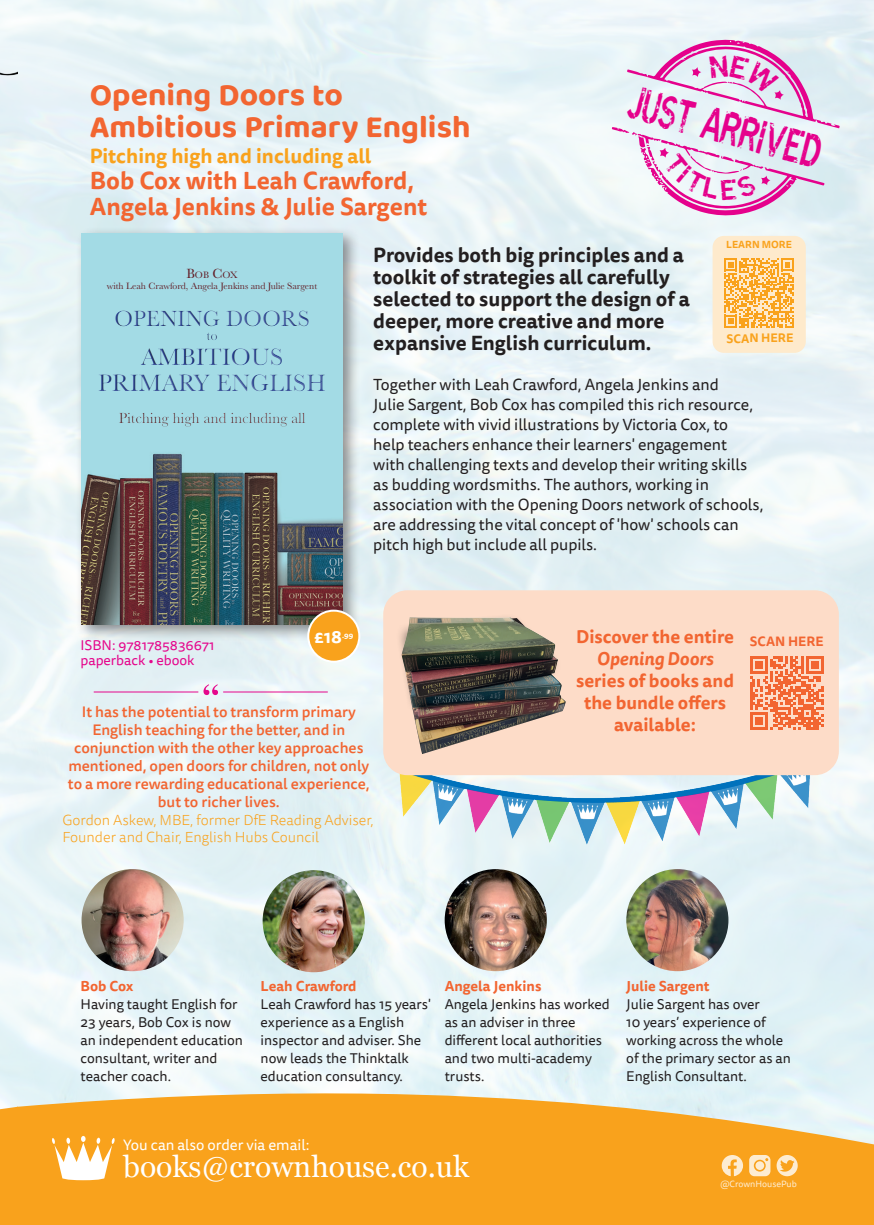
<style>
.page{position:relative;width:874px;height:1225px;background:#fff}
.page>*{position:absolute;margin:0;border:0;box-sizing:border-box;transform-origin:0 0}
.t1{font:41.4px "Miasm Infection";color:#e5018c;scale:.64 1}
.BL_Title{font:32px/32px "Baloo 2";color:#f26531}
.t2{font:30px "Georgia";color:#fff}
.t3{font:24.8px/26px "Baskerville";color:#253f8e;text-align:center}
.BL_Title-2{font:700 24px "Tisa Sans Pro";color:#f26531}
.t4{font:22.8px "Baskerville";color:#253f8e}
.BL_body_sans{font:700 20px "Tisa Sans Pro";color:#231f20}
.BL_Title-3{font:700 20px "Tisa Sans Pro";color:#f9a21c}
.Cover_White_Bold_Lef{font:700 18px/22px "Tisa Sans Pro";color:#f26531;text-align:center}
.BL_Spec{font:700 18px "Tisa Sans Pro";color:#fff}
.BL_body_sans-2{font:16px/20px "Tisa Sans Pro";color:#231f20}
.t5{font:15.2px "Baskerville";color:#6a272d}
.t6{font:500 15px/18px "Tisa Sans Pro";color:#f26531;text-align:center}
.t7{font:15px "Tisa Sans Pro";color:#fff}
.t8{font:300 14.6px/17.6px "Tisa Sans Pro";color:#f9a21c}
.BL_Title-4{font:14px/18px "Tisa Sans Pro";color:#231f20}
.BL_Title-5{font:700 14px "Tisa Sans Pro";color:#f26531}
.BL_Spec-2{font:14px "Tisa Sans Pro";color:#e5078c}
.t9{font:14px "Baskerville";color:#253f8e}
.BL_Spec-3{font:700 13.2px "Tisa Sans Pro";letter-spacing:-.005em;color:#f26531}
.BL_Spec-4{font:700 12px "Tisa Sans Pro";letter-spacing:-.005em;color:#f9a21c}
.BL_Spec-5{font:700 10px "Tisa Sans Pro";letter-spacing:-.005em;color:#f9a21c}
.t10{font:9.6px/11.4px "Baskerville";color:#631f28;text-align:center}
.t11{font:9px "Tisa Sans Pro";color:#fff}
.BL_Spec-6{font:700 7.6px "Tisa Sans Pro";color:#fff}
.s1{font-size:13.8px}
.s2{font-style:inherit}
.s3{font-style:italic}
</style>
<div class="page">
<img style="left:0;top:0;width:873px;height:1066px">
<svg style="left:0;top:960px;width:17px;height:265px"></svg>
<svg style="left:17px;top:1066px;width:856px;height:159px;background:#f4b754"></svg>
<img style="left:262px;top:870px;width:102px;height:102px;border-radius:51px">
<img style="left:444px;top:869px;width:102px;height:102px;border-radius:51px">
<img style="left:626px;top:869px;width:102px;height:102px;border-radius:51px">
<div style="left:75px;top:226px;width:285px;height:416px;background:#231f20;opacity:.5"></div>
<img style="left:81px;top:233px;width:261px;height:391px">
<svg style="left:118px;top:411px;width:188px;height:16px;background:#a0d6e0"></svg>
<svg style="left:117px;top:310px;width:193px;height:18px;background:#a1d7e1"></svg>
<svg style="left:140px;top:347px;width:143px;height:19px;background:#a0d6df"></svg>
<svg style="left:98px;top:373px;width:228px;height:19px;background:#a2d8e1"></svg>
<div style="left:205px;top:331px;width:11px;height:10px;background:#a3dbe5"></div>
<svg style="left:207px;top:331px;width:11px;height:10px"></svg>
<div style="left:308px;top:610px;width:51px;height:51px;background:#f9a21c;border-radius:50%"></div>
<div style="left:307px;top:609px;width:53px;height:53px;border:2px solid #fff;border-radius:50%"></div>
<img style="left:81px;top:869px;width:103px;height:102px;border-radius:51px">
<div style="left:712px;top:236px;width:93px;height:117px;background:#feeacc;border-radius:11px"></div>
<svg style="left:724px;top:258px;width:69px;height:70px"></svg>
<img style="left:398px;top:773px;width:413px;height:71px">
<img style="left:0;top:24px;width:17px;height:51px">
<svg style="left:203px;top:684px;width:15px;height:11px"></svg>
<hr style="left:94px;top:691px;width:104px;height:1px;background:#e5078c">
<hr style="left:223px;top:691px;width:104px;height:1px;background:#e5078c">
<svg style="left:52px;top:1136px;width:63px;height:44px"></svg>
<div style="left:383px;top:590px;width:455px;height:185px;background:#fddcc8;border-radius:24px"></div>
<img style="left:401px;top:617px;width:164px;height:137px">
<svg style="left:750px;top:656px;width:73px;height:73px"></svg>
<svg style="left:721px;top:1154px;width:21px;height:22px"></svg>
<svg style="left:748px;top:1154px;width:49px;height:22px"></svg>
<svg style="left:611px;top:39px;width:228px;height:177px;background:#e5d8ea"></svg>
<p class="BL_Title" style="left:90px;top:80px;width:382px">Opening Doors to<br>Ambitious Primary English</p>
<p class="BL_Title-3" style="left:90px;top:141px;width:283px">Pitching high and including all</p>
<p class="BL_Title-2" style="left:90px;top:163px;width:325px">Bob Cox with Leah Crawford,</p>
<p class="BL_Title-2" style="left:90px;top:189px;width:339px">Angela Jenkins &amp; Julie Sargent</p>
<h1 class="t1" style="left:637px;top:74px;width:311px;rotate:15deg">JUST ARRIVED</h1>
<p class="t10" style="left:107px;top:269px;width:212px"><span class="s1">B</span><span class="s2">OB</span> <span class="s1">C</span><span class="s2">OX<br></span>with Leah Crawford, Angela Jenkins and Julie Sargent</p>
<h3 class="t4" style="left:114px;top:304px;width:197px">OPENING DOORS</h3>
<h3 class="t3" style="left:98px;top:344px;width:230px">AMBITIOUS<br>PRIMARY ENGLISH</h3>
<p class="t9" style="left:206px;top:326px;width:13px">to</p>
<p class="t5" style="left:118px;top:408px;width:188px">Pitching high and including all</p>
<p class="BL_Spec-5" style="left:725px;top:237px;width:67px">LEARN MORE</p>
<p class="BL_body_sans" style="left:373px;top:240px;width:312px">Provides both big principles and a</p>
<p class="BL_body_sans" style="left:373px;top:262px;width:298px">toolkit of strategies all carefully</p>
<p class="BL_body_sans" style="left:373px;top:284px;width:318px">selected to support the design of a</p>
<p class="BL_body_sans" style="left:373px;top:306px;width:292px">deeper, more creative and more</p>
<p class="BL_body_sans" style="left:373px;top:328px;width:279px">expansive English curriculum.</p>
<p class="BL_body_sans-2" style="left:373px;top:374px;width:391px">Together with Leah Crawford, Angela Jenkins and<br>Julie Sargent, Bob Cox has compiled this rich resource, complete with vivid illustrations by Victoria Cox, to help teachers enhance their learners' engagement<br>with challenging texts and develop their writing skills as budding wordsmiths. The authors, working in association with the Opening Doors network of schools, are addressing the vital concept of 'how' schools can pitch high but include all pupils.</p>
<p class="BL_Spec-4" style="left:726px;top:329px;width:69px">SCAN HERE</p>
<p class="BL_Spec-2" style="left:80px;top:635px;width:135px">ISBN: 9781785836671</p>
<p class="BL_Spec-2" style="left:80px;top:651px;width:116px">paperback • ebook</p>
<p class="BL_Spec" style="left:314px;top:623px;width:30px">£18</p>
<p class="BL_Spec-6" style="left:342px;top:629px;width:13px">.99</p>
<p class="t6" style="left:68px;top:703px;width:303px">It has the potential to transform primary English teaching for the better, and in conjunction with the other key approaches mentioned, open doors for children, not only to a more rewarding educational experience, but to richer lives.</p>
<p class="t8" style="left:62px;top:811px;width:312px">Gordon Askew, MBE, former DfE Reading Adviser,<br>Founder and Chair, English Hubs Council</p>
<p class="Cover_White_Bold_Lef" style="left:575px;top:625px;width:159px">Discover the entire<br><span class="s3">Opening Doors </span>series of books and the bundle offers available:</p>
<p class="BL_Spec-3" style="left:749px;top:632px;width:75px">SCAN HERE</p>
<p class="BL_Title-5" style="left:80px;top:975px;width:55px">Bob Cox</p>
<p class="BL_Title-4" style="left:80px;top:995px;width:164px">Having taught English for<br>23 years, Bob Cox is now an independent education consultant, writer and teacher coach.</p>
<p class="BL_Title-5" style="left:260px;top:975px;width:97px">Leah Crawford</p>
<p class="BL_Title-4" style="left:260px;top:995px;width:172px">Leah Crawford has 15 years' experience as a English inspector and adviser. She now leads the Thinktalk education consultancy.</p>
<p class="BL_Title-5" style="left:444px;top:975px;width:98px">Angela Jenkins</p>
<p class="BL_Title-4" style="left:444px;top:995px;width:167px">Angela Jenkins has worked as an adviser in three different local authorities and two multi-academy trusts.</p>
<p class="BL_Title-5" style="left:626px;top:975px;width:85px">Julie Sargent</p>
<p class="BL_Title-4" style="left:626px;top:995px;width:166px">Julie Sargent has over<br>10 years’ experience of working across the whole of the primary sector as an<br>English Consultant.</p>
<p class="t7" style="left:123px;top:1134px;width:188px">You can also order via email:</p>
<p class="t2" style="left:123px;top:1144px;width:347px">books@crownhouse.co.uk</p>
<p class="t11" style="left:720px;top:1178px;width:78px">@CrownHousePub</p>
</div>
